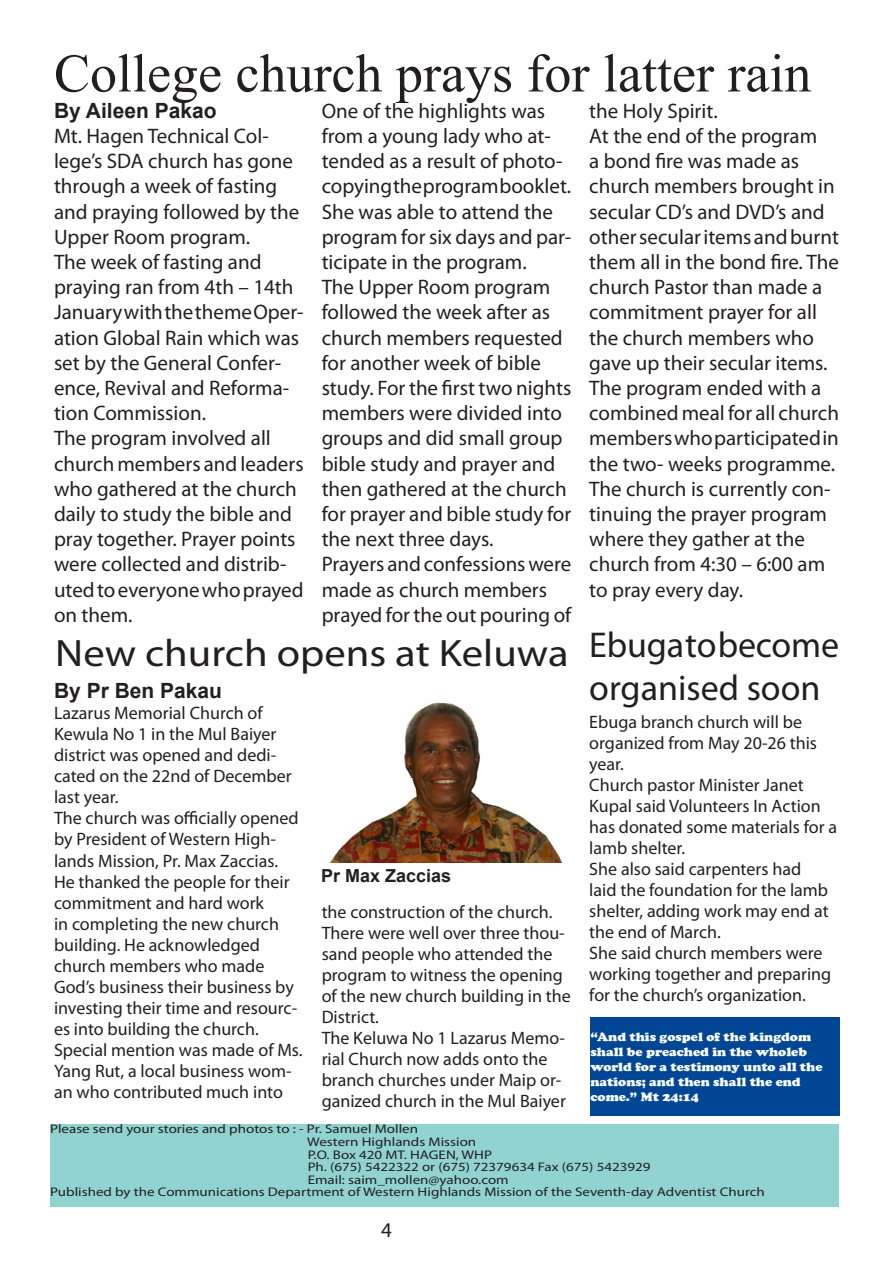
<style>
.page{position:relative;width:893px;height:1263px;background:#fff}
.page>*{position:absolute;margin:0;border:0;box-sizing:border-box;transform-origin:0 0}
.t1{font:54px "Times New Roman";color:#231f20}
.t2{font:38.25px "Myriad Pro";color:#231f20;scale:1.11 1}
.t3{font:36px/43.2px "Myriad Pro";letter-spacing:-.005em;color:#231f20}
.t4{font:21px/25.2px "Myriad Pro";color:#231f20}
.t5{font:700 21px "Arial";color:#231f20}
.t6{font:18px/21px "Myriad Pro";color:#231f20}
.t7{font:700 18px "Arial";color:#231f20}
.t8{font:12.6px "Myriad Pro";color:#231f20;scale:1.2 1}
.t9{font:900 12.6px/15px "Cooper";color:#f9fdfd;scale:1.08 1}
</style>
<div class="page">
<img style="left:330px;top:702px;width:232px;height:160px">
<div style="left:590px;top:1017px;width:250px;height:99px;background:#004695"></div>
<div style="left:50px;top:1124px;width:789px;height:82px;background:#90d3d1"></div>
<p class="t1" style="left:54px;top:37px;width:759px">College church prays for latter rain</p>
<p class="t4" style="left:322px;top:98px;width:251px">One of the highlights was from a young lady who at&shy;tended as a result of photo&shy;copying the program booklet.<br>She was able to attend the program for six days and par&shy;ticipate in the program.</p>
<p class="t4" style="left:322px;top:274px;width:251px">The Upper Room program followed the week after as church members requested for another week of bible study. For the first two nights members were divided into groups and did small group bible study and prayer and then gathered at the church for prayer and bible study for the next three days.</p>
<p class="t4" style="left:322px;top:551px;width:251px">Prayers and confessions were made as church members prayed for the out pouring of</p>
<p class="t5" style="left:54px;top:96px;width:164px">By Aileen Pakao</p>
<p class="t4" style="left:54px;top:123px;width:247px">Mt. Hagen Technical Col&shy;lege’s SDA church has gone through a week of fasting and praying followed by the<br>Upper Room program.</p>
<p class="t4" style="left:54px;top:249px;width:251px">The week of fasting and praying ran from 4th – 14th<br>January with the theme Oper&shy;ation Global Rain which was set by the General Confer&shy;ence, Revival and Reforma&shy;tion Commission.</p>
<p class="t4" style="left:54px;top:425px;width:251px">The program involved all church members and leaders who gathered at the church daily to study the bible and pray together. Prayer points were collected and distrib&shy;uted to everyone who prayed on them.</p>
<p class="t4" style="left:589px;top:98px;width:130px">the Holy Spirit.</p>
<p class="t4" style="left:589px;top:123px;width:251px">At the end of the program<br>a bond fire was made as church members brought in secular CD’s and DVD’s and other secular items and burnt them all in the bond fire. The church Pastor than made a commitment prayer for all the church members who gave up their secular items.</p>
<p class="t4" style="left:589px;top:375px;width:251px">The program ended with a combined meal for all church members who participated in the two- weeks programme.</p>
<p class="t4" style="left:589px;top:476px;width:243px">The church is currently con&shy;tinuing the prayer program where they gather at the church from 4:30 – 6:00 am to pray every day.</p>
<p class="t2" style="left:55px;top:630px;width:464px">New church opens at Keluwa</p>
<p class="t5" style="left:54px;top:677px;width:170px">By Pr Ben Pakau</p>
<p class="t6" style="left:54px;top:703px;width:239px">Lazarus Memorial Church of<br>Kewula No 1 in the Mul Baiyer district was opened and dedi&shy;cated on the 22nd of December last year.</p>
<p class="t6" style="left:54px;top:808px;width:246px">The church was officially opened by President of Western High&shy;lands Mission, Pr. Max Zaccias.<br>He thanked the people for their commitment and hard work<br>in completing the new church building. He acknowledged church members who made<br>God’s business their business by investing their time and resourc&shy;es into building the church.</p>
<p class="t6" style="left:54px;top:1039px;width:250px">Special mention was made of Ms.<br>Yang Rut, a local business wom&shy;an who contributed much into</p>
<p class="t7" style="left:321px;top:863px;width:132px">Pr Max Zaccias</p>
<p class="t6" style="left:322px;top:901px;width:232px">the construction of the church.</p>
<p class="t6" style="left:322px;top:922px;width:251px">There were well over three thou&shy;sand people who attended the program to witness the opening of the new church building in the<br>District.</p>
<p class="t6" style="left:322px;top:1027px;width:246px">The Keluwa No 1 Lazarus Memo&shy;rial Church now adds onto the branch churches under Maip or&shy;ganized church in the Mul Baiyer</p>
<p class="t3" style="left:589px;top:623px;width:251px">Ebuga to become organised soon</p>
<p class="t6" style="left:589px;top:711px;width:229px">Ebuga branch church will be organized from May 20-26 this year.</p>
<p class="t6" style="left:589px;top:774px;width:249px">Church pastor Minister Janet<br>Kupal said Volunteers In Action has donated some materials for a lamb shelter.</p>
<p class="t6" style="left:589px;top:858px;width:241px">She also said carpenters had laid the foundation for the lamb shelter, adding work may end at the end of March.</p>
<p class="t6" style="left:589px;top:942px;width:243px">She said church members were working together and preparing for the church’s organization.</p>
<p class="t9" style="left:590px;top:1029px;width:216px">“And this gospel of the kingdom shall be preached in the wholeb world for a testimony unto all the nations; and then shall the end come.” Mt 24:14</p>
<p class="t8" style="left:50px;top:1121px;width:308px">Please send your stories and photos to : - Pr. Samuel Mollen</p>
<p class="t8" style="left:307px;top:1134px;width:142px">Western Highlands Mission</p>
<p class="t8" style="left:308px;top:1146px;width:155px">P.O. Box 420 MT. HAGEN, WHP</p>
<p class="t8" style="left:308px;top:1159px;width:287px">Ph. (675) 5422322 or (675) 72379634 Fax (675) 5423929</p>
<p class="t8" style="left:308px;top:1171px;width:169px">Email: saim_mollen@yahoo.com</p>
<p class="t8" style="left:50px;top:1184px;width:597px">Published by the Communications Department of Western Highlands Mission of the Seventh-day Adventist Church</p>
<p class="t4" style="left:381px;top:1217px;width:12px">4</p>
</div>
